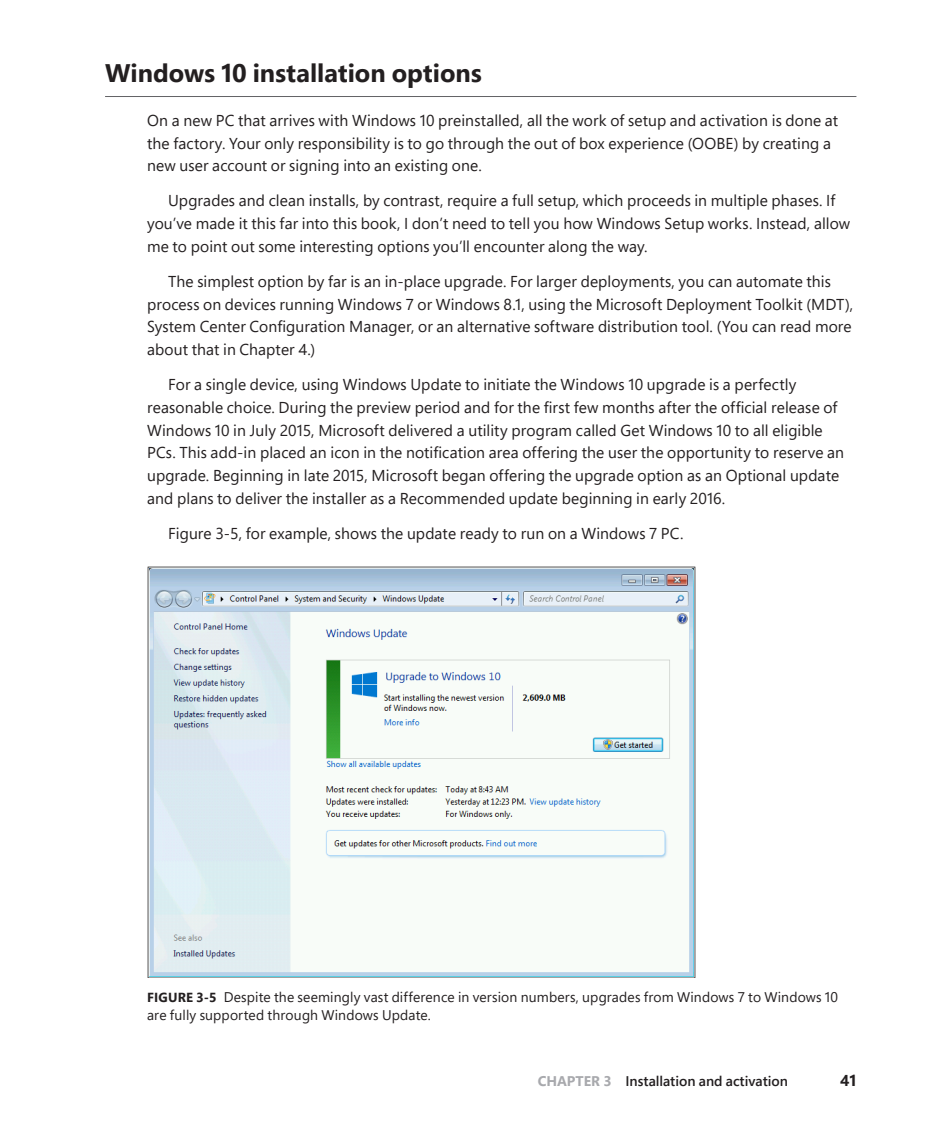
<style>
.page{position:relative;width:930px;height:1134px;background:#fff}
.page>*{position:absolute;margin:0;border:0;box-sizing:border-box;transform-origin:0 0}
.Heading_1{font:700 25.38px "Segoe Pro";color:#231f20}
.Normal__unindented{font:15.75px/22.8px "Segoe Pro";letter-spacing:.005em;color:#231f20}
.t1{font:700 15.75px "Segoe Pro";color:#231f20}
.Num-Caption{font:14px/17.5px "Segoe Pro";letter-spacing:.01em;color:#231f20}
.t2{font:600 14px "Segoe Pro";color:#231f20}
.s1{font-weight:700;font-size:13.12px}
.s2{font-weight:700;color:#a8a9ad}
</style>
<div class="page">
<hr style="left:105px;top:96px;width:751px;height:1px;background:#636366">
<img style="left:147px;top:567px;width:548px;height:411px">
<p class="Heading_1" style="left:105px;top:55px;width:378px">Windows 10 installation options</p>
<p class="Normal__unindented" style="left:147px;top:108px;width:692px">On a new PC that arrives with Windows 10 preinstalled, all the work of setup and activation is done at the factory. Your only responsibility is to go through the out of box experience (OOBE) by creating a new user account or signing into an existing one.</p>
<p class="Normal__unindented" style="left:147px;top:189px;width:704px;text-indent:21px">Upgrades and clean installs, by contrast, require a full setup, which proceeds in multiple phases. If you’ve made it this far into this book, I don’t need to tell you how Windows Setup works. Instead, allow me to point out some interesting options you’ll encounter along the way.</p>
<p class="Normal__unindented" style="left:147px;top:269px;width:707px;text-indent:21px">The simplest option by far is an in-place upgrade. For larger deployments, you can automate this process on devices running Windows 7 or Windows 8.1, using the Microsoft Deployment Toolkit (MDT), System Center Configuration Manager, or an alternative software distribution tool. (You can read more about that in Chapter 4.)</p>
<p class="Normal__unindented" style="left:147px;top:373px;width:698px;text-indent:21px">For a single device, using Windows Update to initiate the Windows 10 upgrade is a perfectly reasonable choice. During the preview period and for the first few months after the official release of Windows 10 in July 2015, Microsoft delivered a utility program called Get Windows 10 to all eligible PCs. This add-in placed an icon in the notification area offering the user the opportunity to reserve an upgrade. Beginning in late 2015, Microsoft began offering the upgrade option as an Optional update and plans to deliver the installer as a Recommended update beginning in early 2016.</p>
<p class="Normal__unindented" style="left:168px;top:521px;width:517px">Figure 3-5, for example, shows the update ready to run on a Windows 7 PC.</p>
<p class="Num-Caption" style="left:147px;top:988px;width:692px"><span class="s1">FIGURE 3-5</span> Despite the seemingly vast difference in version numbers, upgrades from Windows 7 to Windows 10 are fully supported through Windows Update.</p>
<p class="t2" style="left:537px;top:1072px;width:252px"><span class="s2">CHAPTER 3</span> Installation and activation</p>
<p class="t1" style="left:840px;top:1070px;width:18px">41</p>
</div>
